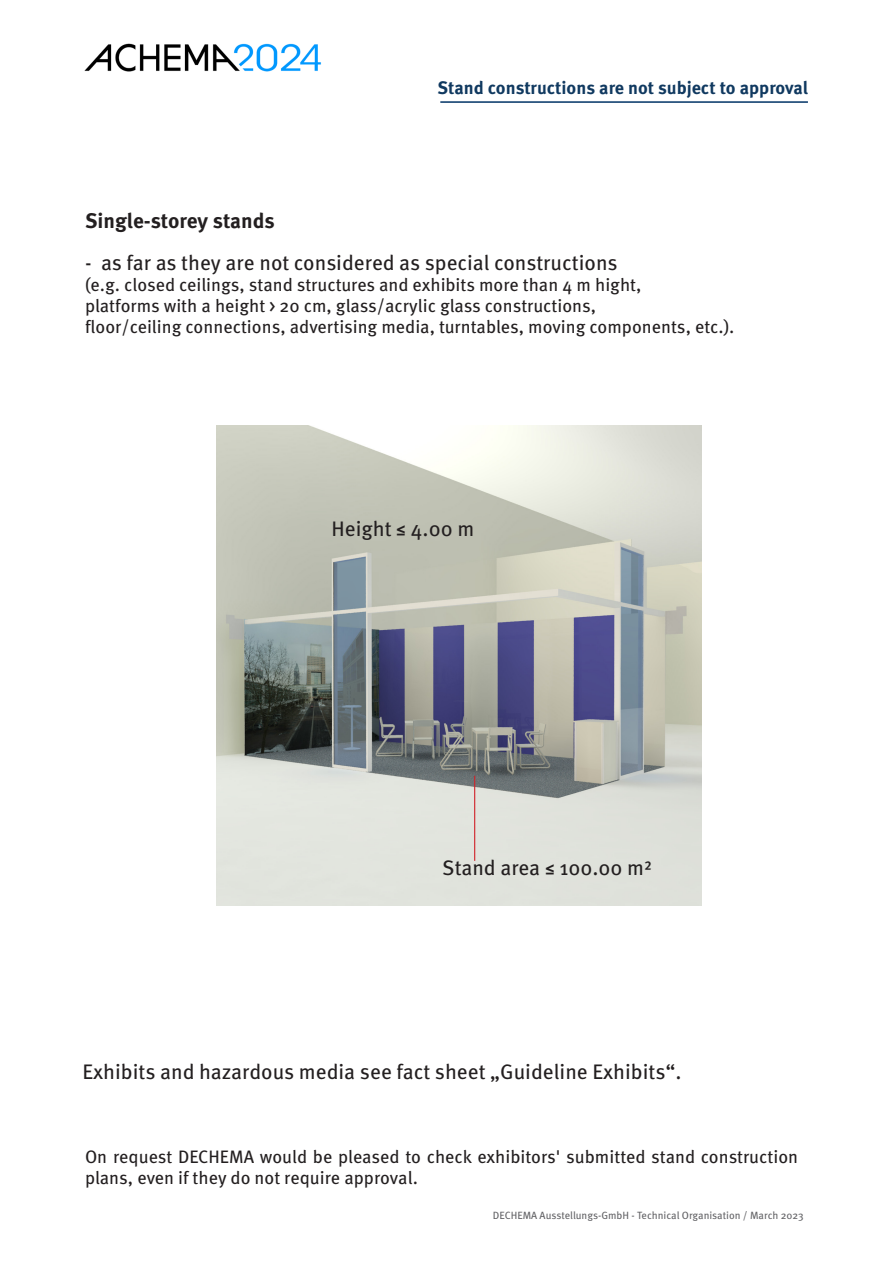
<style>
.page{position:relative;width:893px;height:1263px;background:#fff}
.page>*{position:absolute;margin:0;border:0;box-sizing:border-box;transform-origin:0 0}
.meta_14_book{font:21px "Meta OT";color:#231f20}
.meta_bold_12{font:700 21px "Meta OT";color:#231f20}
.meta_14_book-2{font:18px/21px "Meta OT";color:#231f20}
.meta_12_blau_titel{font:700 18px "Meta OT";color:#103960}
.t1{font:10.5px "Meta OT";color:#636366}
</style>
<div class="page">
<img style="left:217px;top:425px;width:485px;height:481px">
<img style="left:84px;top:43px;width:238px;height:29px">
<hr style="left:440px;top:101px;width:368px;height:2px;background:#036">
<hr style="left:474px;top:776px;width:1px;height:85px;background:#d1232a">
<p class="meta_12_blau_titel" style="left:438px;top:77px;width:372px">Stand constructions are not subject to approval</p>
<p class="meta_bold_12" style="left:85px;top:209px;width:191px">Single-storey stands</p>
<p class="meta_14_book" style="left:85px;top:251px;width:534px">- as far as they are not considered as special constructions</p>
<p class="meta_14_book-2" style="left:85px;top:275px;width:558px">(e.g. closed ceilings, stand structures and exhibits more than 4 m hight,</p>
<p class="meta_14_book-2" style="left:85px;top:296px;width:513px">platforms with a height &gt; 20 cm, glass/acrylic glass constructions,</p>
<p class="meta_14_book-2" style="left:85px;top:317px;width:651px">floor/ceiling connections, advertising media, turntables, moving components, etc.).</p>
<p class="meta_14_book" style="left:332px;top:516px;width:144px">Height ≤ 4.00 m</p>
<p class="meta_14_book" style="left:442px;top:856px;width:211px">Stand area ≤ 100.00 m²</p>
<p class="meta_14_book" style="left:83px;top:1059px;width:601px">Exhibits and hazardous media see fact sheet „Guideline Exhibits“.</p>
<p class="meta_14_book-2" style="left:85px;top:1147px;width:715px">On request DECHEMA would be pleased to check exhibitors' submitted stand construction plans, even if they do not require approval.</p>
<p class="t1" style="left:493px;top:1209px;width:312px">DECHEMA Ausstellungs-GmbH - Technical Organisation / March 2023</p>
</div>
